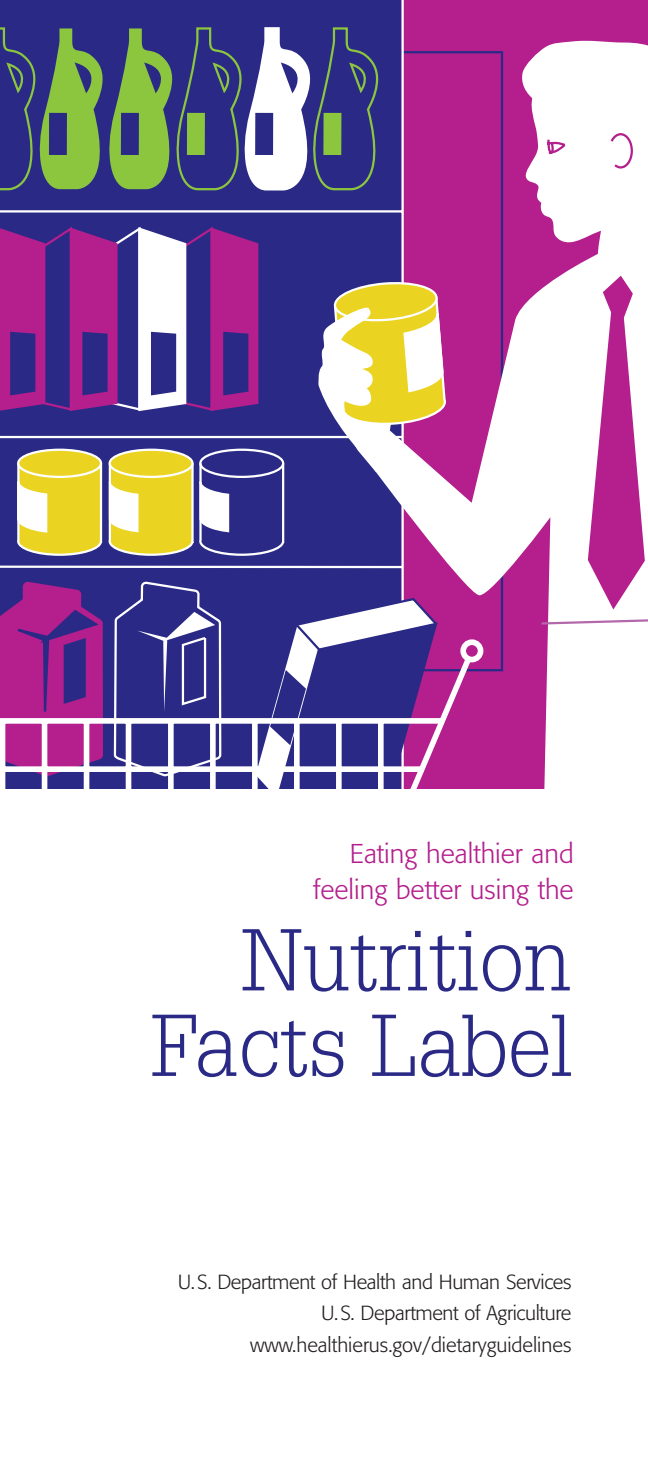
<style>
.page{position:relative;width:648px;height:1458px;background:#fff}
.page>*{position:absolute;margin:0;border:0;box-sizing:border-box;transform-origin:0 0}
.t1{font:300 85.5px/85.5px "Glypha";color:#2a2a86;text-align:right}
.t2{font:300 27px/36px "Formata";color:#b41e8d;text-align:right}
.t3{font:300 20.25px/31.5px "Formata";letter-spacing:-.015em;color:#231f20;text-align:right}
</style>
<div class="page">
<div style="left:7px;top:0;width:641px;height:789px;background:#b41e8d"></div>
<div style="left:0;top:0;width:312px;height:225px;background:#2a2a86"></div>
<svg style="left:0;top:26px;width:312px;height:166px;background:#637481"></svg>
<div style="left:49px;top:113px;width:18px;height:42px;background:#2a2a86"></div>
<svg style="left:312px;top:0;width:133px;height:225px"></svg>
<svg style="left:446px;top:236px;width:202px;height:553px"></svg>
<svg style="left:521px;top:40px;width:127px;height:215px"></svg>
<svg style="left:539px;top:276px;width:109px;height:350px"></svg>
<svg style="left:0;top:225px;width:446px;height:564px"></svg>
<h1 class="t2" style="left:313px;top:837px;width:262px">Eating healthier and feeling better using the</h1>
<h1 class="t1" style="left:151px;top:924px;width:422px">Nutrition<br>Facts Label</h1>
<p class="t3" style="left:178px;top:1267px;width:395px">U.S. Department of Health and Human Services<br>U.S. Department of Agriculture www.healthierus.gov/dietaryguidelines</p>
</div>
